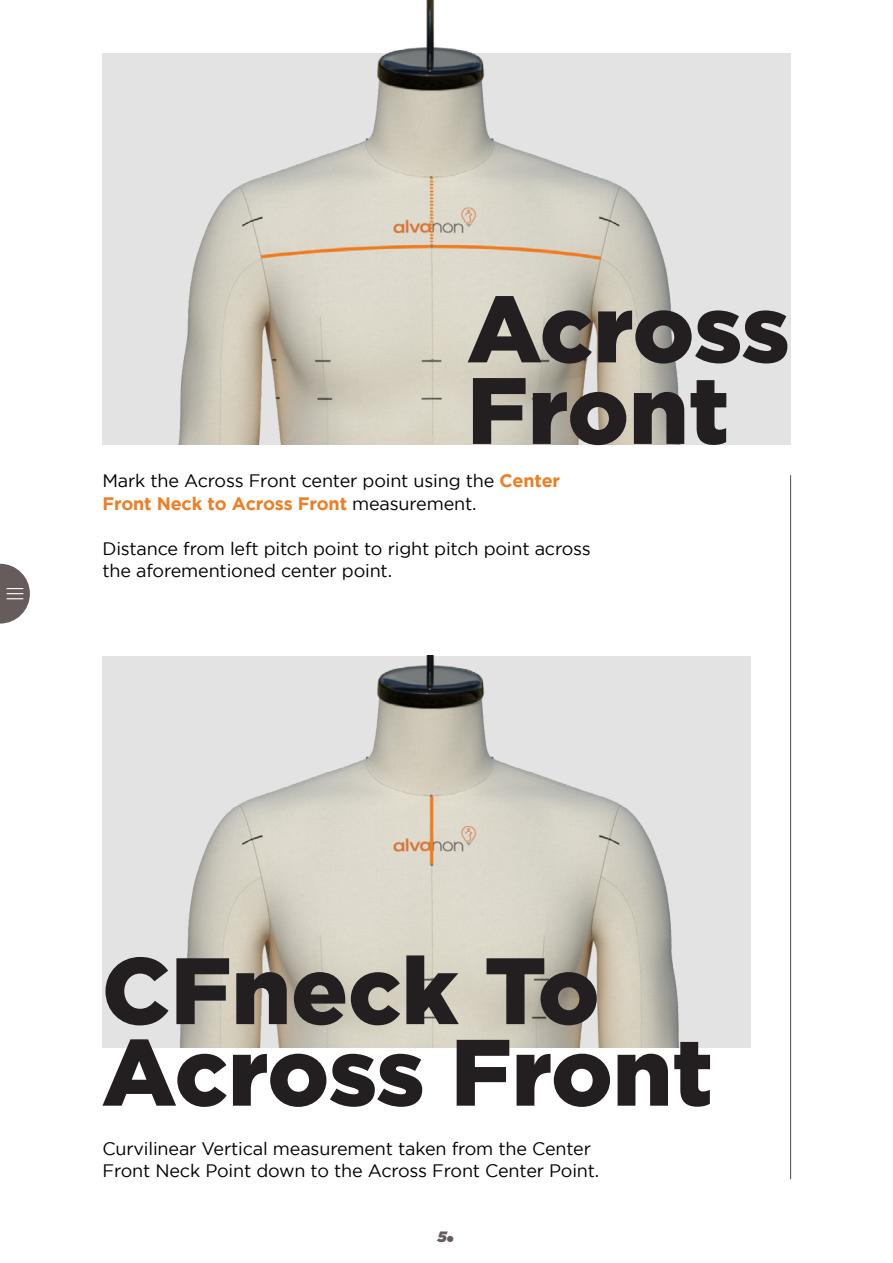
<style>
.page{position:relative;width:893px;height:1263px;background:#fff}
.page>*{position:absolute;margin:0;border:0;box-sizing:border-box;transform-origin:0 0}
.t1{font:900 94.05px/81.6px "Gotham";color:#231f20}
.t2{font:18px/22.5px "Gotham";letter-spacing:-.01em;color:#000}
.t3{font:italic 900 15px "Gotham";color:#655c5b}
.s1{font-weight:700;color:#ef7d22}
.s2{font-family:"Futura";font-weight:700;font-style:normal;font-size:30px}
</style>
<div class="page">
<div style="left:102px;top:53px;width:688px;height:391px;background:#e3e3e3"></div>
<div style="left:102px;top:656px;width:649px;height:391px;background:#e3e3e3"></div>
<img style="left:179px;top:656px;width:500px;height:391px">
<img style="left:178px;top:0;width:503px;height:444px">
<hr style="left:790px;top:475px;width:1px;height:704px;background:#655c5b">
<svg style="left:0;top:564px;width:30px;height:60px"></svg>
<h1 class="t1" style="left:467px;top:286px;width:324px">Across<br>Front</h1>
<p class="t2" style="left:102px;top:469px;width:459px">Mark the Across Front center point using the <span class="s1">Center<br>Front Neck to Across Front</span> measurement.</p>
<p class="t2" style="left:102px;top:537px;width:490px">Distance from left pitch point to right pitch point across the aforementioned center point.</p>
<h1 class="t1" style="left:102px;top:948px;width:613px">CFneck To<br>Across Front</h1>
<p class="t2" style="left:102px;top:1137px;width:498px">Curvilinear Vertical measurement taken from the Center<br>Front Neck Point down to the Across Front Center Point.</p>
<p class="t3" style="left:437px;top:1228px;width:19px">5<span class="s2">.</span></p>
</div>
